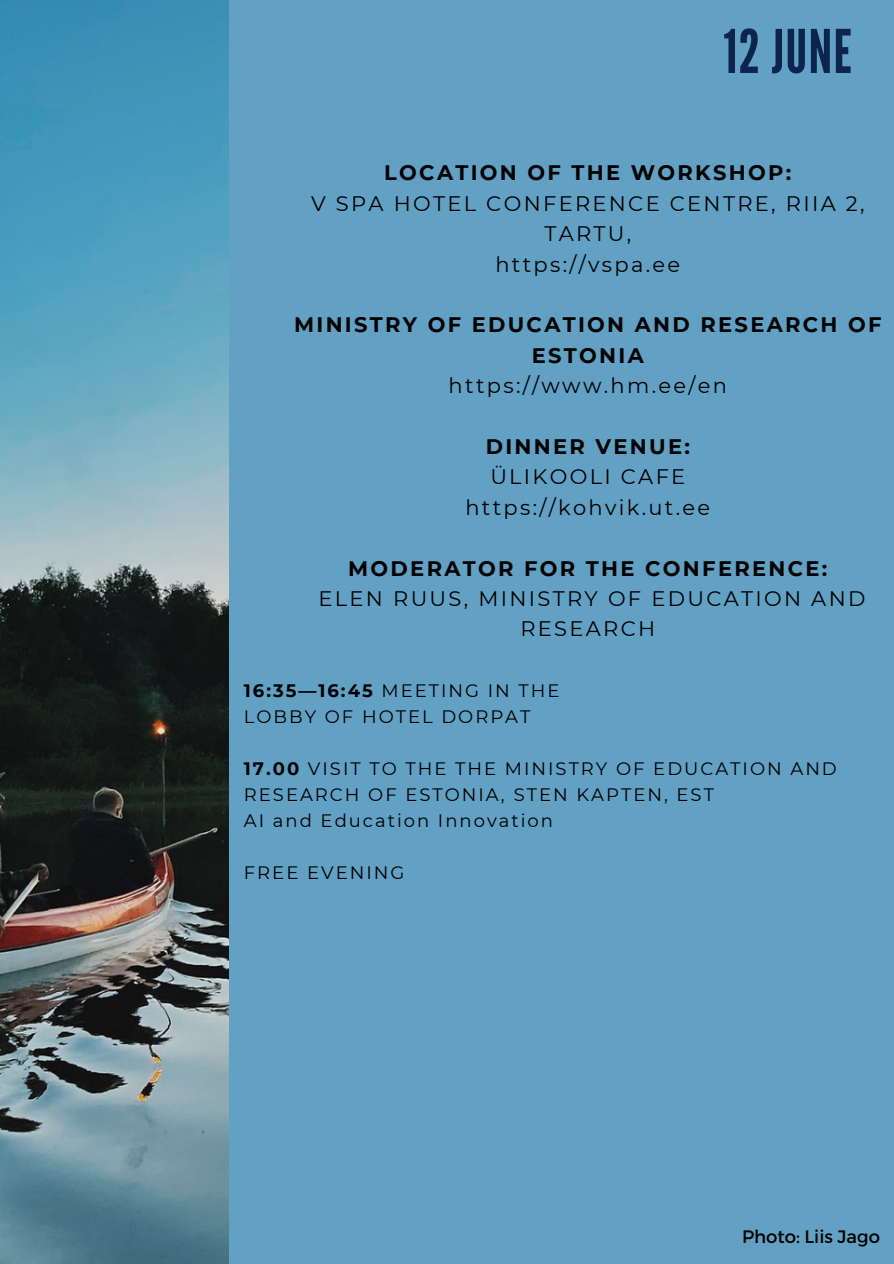
<style>
.page{position:relative;width:894px;height:1264px;background:#fff}
.page>*{position:absolute;margin:0;border:0;box-sizing:border-box;transform-origin:0 0}
.t1{font:60px "League Gothic";letter-spacing:.02em;color:#0d254c}
.t2{font:21px/30.3px "Montserrat";letter-spacing:.11em;color:#000;text-align:center}
.t3{font:700 21px/30.3px "Montserrat";letter-spacing:.11em;color:#000;text-align:center}
.t4{font:18px/25.8px "Montserrat";letter-spacing:.11em;color:#000}
.t5{font:18px "Montserrat";color:#000}
.s1{font-weight:700}
</style>
<div class="page">
<div style="left:0;top:0;width:893px;height:1263px;background:#62a0c4"></div>
<img style="left:0;top:0;width:228px;height:1263px">
<h1 class="t1" style="left:723px;top:17px;width:130px">12 JUNE</h1>
<p class="t3" style="left:384px;top:158px;width:408px">LOCATION OF THE WORKSHOP:</p>
<p class="t2" style="left:311px;top:188px;width:554px">V SPA HOTEL CONFERENCE CENTRE, RIIA 2,<br>TARTU,<br>https://vspa.ee</p>
<p class="t3" style="left:294px;top:310px;width:589px">MINISTRY OF EDUCATION AND RESEARCH OF<br>ESTONIA</p>
<p class="t2" style="left:448px;top:370px;width:280px">https://www.hm.ee/en</p>
<p class="t3" style="left:485px;top:431px;width:206px">DINNER VENUE:</p>
<p class="t2" style="left:465px;top:461px;width:246px">ÜLIKOOLI CAFE https://kohvik.ut.ee</p>
<p class="t3" style="left:348px;top:553px;width:480px">MODERATOR FOR THE CONFERENCE:</p>
<p class="t2" style="left:318px;top:583px;width:548px">ELEN RUUS, MINISTRY OF EDUCATION AND<br>RESEARCH</p>
<p class="t4" style="left:244px;top:678px;width:317px"><span class="s1">16:35—16:45</span> MEETING IN THE<br>LOBBY OF HOTEL DORPAT</p>
<p class="t4" style="left:244px;top:755px;width:594px"><span class="s1">17.00</span> VISIT TO THE THE MINISTRY OF EDUCATION AND<br>RESEARCH OF ESTONIA, STEN KAPTEN, EST<br>AI and Education Innovation</p>
<p class="t4" style="left:244px;top:859px;width:162px">FREE EVENING</p>
<p class="t5" style="left:742px;top:1224px;width:139px">Photo: Liis Jago</p>
</div>
